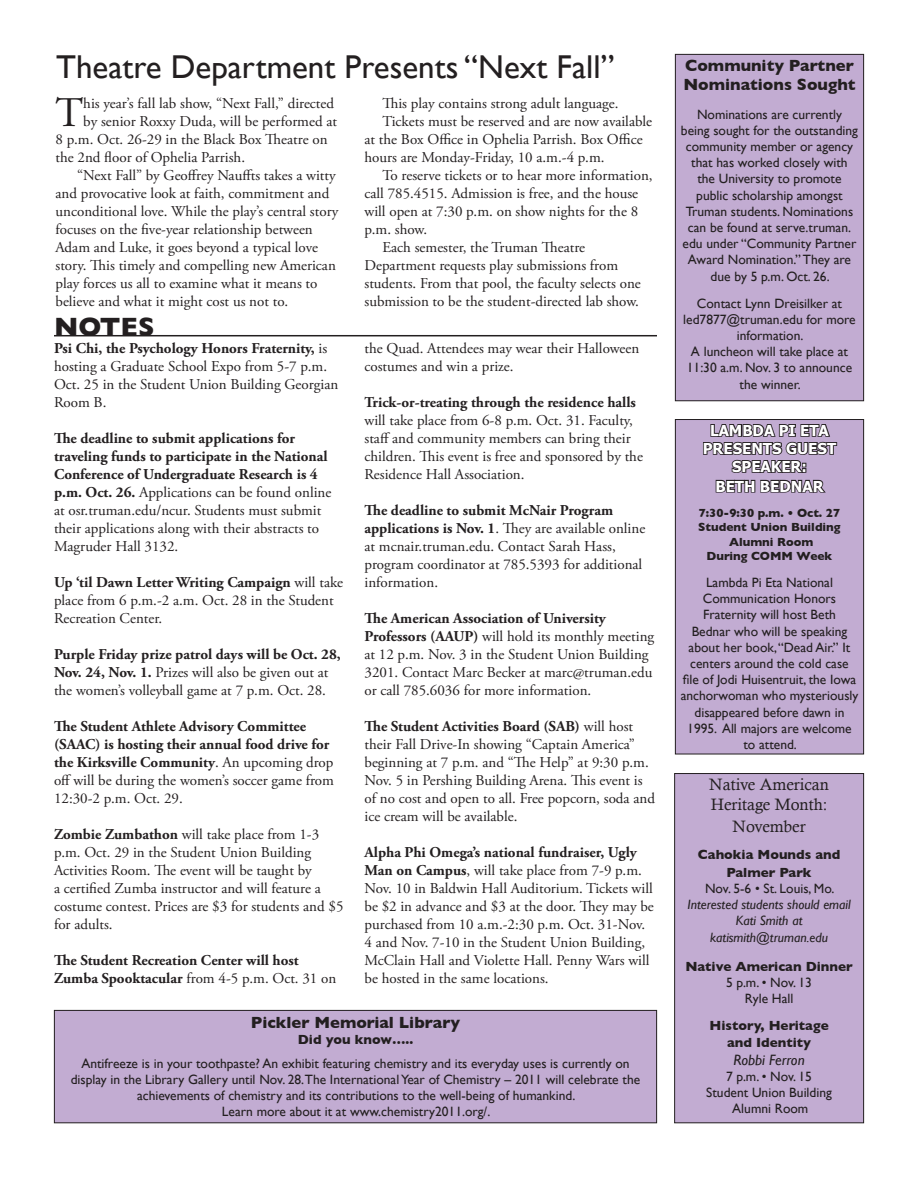
<style>
.page{position:relative;width:918px;height:1188px;background:#fff}
.page>*{position:absolute;margin:0;border:0;box-sizing:border-box;transform-origin:0 0}
.Story_-_First_Paragr{font:42.15px "Adobe Garamond Pro";color:#231f20}
.Headline_-_Medium{font:33px "Gill Sans";color:#231f20}
.t1{font:700 27px "Gill Sans";color:#231f20}
.Sidebar-Heading3{font:700 16.5px/19.8px "Gill Sans";color:#231f20}
.Sidebar-Heading2{font:16.5px/19.8px "Calisto";color:#231f20}
.Story_-_Copy{font:15px/18px "Adobe Garamond Pro";color:#231f20}
.t2{font:700 15px/18px "Adobe Garamond Pro";color:#231f20}
.Story_-_First_Paragr-2{font:15px "Adobe Garamond Pro";color:#231f20}
.Sidebar_Text_2{font:700 15px/18px "Tahoma";color:#fff;text-align:center}
.Sidebar_Text_2-2{font:italic 15px "Gill Sans";color:#231f20}
.Sidebar_Text_2-3{font:13.5px/16.2px "Gill Sans";color:#231f20;text-align:center}
.Sidebar_Text_2-4{font:700 13.5px/18px "Gill Sans";color:#231f20;text-align:center}
.Sidebar_Text_2-5{font:italic 13.5px/16.2px "Gill Sans";color:#231f20;text-align:center}
.Sidebar_Text_2-6{font:700 12px "Gill Sans";color:#231f20}
.s1{font-weight:700}
.s2{font-weight:400}
</style>
<div class="page">
<hr style="left:54px;top:335px;width:603px;height:1px;background:#231f20">
<div style="left:54px;top:1010px;width:603px;height:113px;background:#c2acd2"></div>
<div style="left:54px;top:1010px;width:603px;height:113px;border:1px solid #231f20"></div>
<div style="left:675px;top:774px;width:189px;height:349px;background:#c2acd2"></div>
<div style="left:674px;top:773px;width:190px;height:350px;border:1px solid #231f20"></div>
<div style="left:675px;top:420px;width:189px;height:334px;background:#c2acd2"></div>
<svg style="left:703px;top:424px;width:135px;height:69px"></svg>
<div style="left:675px;top:419px;width:189px;height:335px;border:1px solid #231f20"></div>
<div style="left:675px;top:54px;width:189px;height:347px;background:#c2acd2"></div>
<div style="left:675px;top:54px;width:189px;height:347px;border:1px solid #231f20"></div>
<p class="Headline_-_Medium" style="left:56px;top:48px;width:560px">Theatre Department Presents “Next Fall”</p>
<p class="Story_-_First_Paragr" style="left:56px;top:87px;width:29px">T</p>
<p class="Story_-_First_Paragr-2" style="left:83px;top:94px;width:252px">his year’s fall lab show, “Next Fall,” directed</p>
<p class="Story_-_Copy" style="left:382px;top:94px;width:238px">This play contains strong adult language.</p>
<p class="Story_-_Copy" style="left:364px;top:112px;width:289px;text-indent:18px">Tickets must be reserved and are now available at the Box Office in Ophelia Parrish. Box Office hours are Monday-Friday, 10 a.m.-4 p.m.</p>
<p class="Story_-_Copy" style="left:364px;top:166px;width:290px;text-indent:18px">To reserve tickets or to hear more information, call 785.4515. Admission is free, and the house will open at 7:30 p.m. on show nights for the 8 p.m. show.</p>
<p class="Story_-_Copy" style="left:364px;top:238px;width:278px;text-indent:18px">Each semester, the Truman Theatre Department requests play submissions from students. From that pool, the faculty selects one submission to be the student-directed lab show.</p>
<p class="Story_-_First_Paragr-2" style="left:83px;top:112px;width:255px">by senior Roxxy Duda, will be performed at</p>
<p class="Story_-_First_Paragr-2" style="left:56px;top:130px;width:274px">8 p.m. Oct. 26-29 in the Black Box Theatre on</p>
<p class="Story_-_First_Paragr-2" style="left:56px;top:148px;width:191px">the 2nd floor of Ophelia Parrish.</p>
<p class="Story_-_Copy" style="left:56px;top:166px;width:284px;text-indent:22px">“Next Fall” by Geoffrey Nauffts takes a witty and provocative look at faith, commitment and unconditional love. While the play’s central story focuses on the five-year relationship between Adam and Luke, it goes beyond a typical love story. This timely and compelling new American play forces us all to examine what it means to believe and what it might cost us not to.</p>
<p class="t1" style="left:54px;top:311px;width:102px">NOTES</p>
<p class="Story_-_Copy" style="left:54px;top:340px;width:286px"><span class="s1">Psi Chi, the Psychology Honors Fraternity,</span> is hosting a Graduate School Expo from 5-7 p.m.<br>Oct. 25 in the Student Union Building Georgian Room B.</p>
<p class="Story_-_Copy" style="left:54px;top:430px;width:279px"><span class="s1">The deadline to submit applications for traveling funds to participate in the National Conference of Undergraduate Research is 4 p.m. Oct. 26.</span> Applications can be found online at osr.truman.edu/ncur. Students must submit their applications along with their abstracts to Magruder Hall 3132.</p>
<p class="Story_-_Copy" style="left:54px;top:574px;width:291px"><span class="s1">Up ‘til Dawn Letter Writing Campaign</span> will take place from 6 p.m.-2 a.m. Oct. 28 in the Student<br>Recreation Center.</p>
<p class="Story_-_Copy" style="left:54px;top:646px;width:288px"><span class="s1">Purple Friday prize patrol days will be Oct. 28,<br>Nov. 24, Nov. 1.</span> Prizes will also be given out at the women’s volleyball game at 7 p.m. Oct. 28.</p>
<p class="t2" style="left:54px;top:717px;width:282px">The Student Athlete Advisory Committee (SAAC) is hosting their annual food drive for the Kirksville Community<span class="s2">. An upcoming drop off will be during the women’s soccer game from 12:30-2 p.m. Oct. 29.</span></p>
<p class="Story_-_Copy" style="left:54px;top:826px;width:291px"><span class="s1">Zombie Zumbathon</span> will take place from 1-3 p.m. Oct. 29 in the Student Union Building Activities Room. The event will be taught by<br>a certified Zumba instructor and will feature a costume contest. Prices are $3 for students and $5 for adults.</p>
<p class="t2" style="left:54px;top:951px;width:284px">The Student Recreation Center will host<br>Zumba Spooktacular <span class="s2">from 4-5 p.m. Oct. 31 on</span></p>
<p class="Story_-_Copy" style="left:364px;top:340px;width:276px">the Quad. Attendees may wear their Halloween costumes and win a prize.</p>
<p class="Story_-_Copy" style="left:364px;top:394px;width:280px"><span class="s1">Trick-or-treating through the residence halls </span>will take place from 6-8 p.m. Oct. 31. Faculty, staff and community members can bring their children. This event is free and sponsored by the Residence Hall Association.</p>
<p class="Story_-_Copy" style="left:364px;top:502px;width:282px"><span class="s1">The deadline to submit McNair Program applications is Nov. 1</span>. They are available online at mcnair.truman.edu. Contact Sarah Hass, program coordinator at 785.5393 for additional information.</p>
<p class="Story_-_Copy" style="left:364px;top:610px;width:291px"><span class="s1">The American Association of University Professors (AAUP)</span> will hold its monthly meeting at 12 p.m. Nov. 3 in the Student Union Building 3201. Contact Marc Becker at marc@truman.edu or call 785.6036 for more information.</p>
<p class="Story_-_Copy" style="left:364px;top:718px;width:292px"><span class="s1">The Student Activities Board (SAB)</span> will host their Fall Drive-In showing “Captain America” beginning at 7 p.m. and “The Help” at 9:30 p.m.<br>Nov. 5 in Pershing Building Arena. This event is of no cost and open to all. Free popcorn, soda and ice cream will be available.</p>
<p class="Story_-_Copy" style="left:364px;top:844px;width:291px"><span class="s1">Alpha Phi Omega’s national fundraiser, Ugly Man on Campus</span>, will take place from 7-9 p.m.<br>Nov. 10 in Baldwin Hall Auditorium. Tickets will be $2 in advance and $3 at the door. They may be purchased from 10 a.m.-2:30 p.m. Oct. 31-Nov.<br>4 and Nov. 7-10 in the Student Union Building, McClain Hall and Violette Hall. Penny Wars will be hosted in the same locations.</p>
<p class="Sidebar-Heading3" style="left:251px;top:1013px;width:211px">Pickler Memorial Library</p>
<p class="Sidebar_Text_2-4" style="left:298px;top:1031px;width:117px">Did you know…..</p>
<p class="Sidebar_Text_2-3" style="left:71px;top:1055px;width:571px">Antifreeze is in your toothpaste? An exhibit featuring chemistry and its everyday uses is currently on display in the Library Gallery until Nov. 28.The International Year of Chemistry – 2011 will celebrate the achievements of chemistry and its contributions to the well-being of humankind.</p>
<p class="Sidebar_Text_2-3" style="left:222px;top:1104px;width:270px">Learn more about it at www.chemistry2011.org/.</p>
<p class="Sidebar-Heading3" style="left:683px;top:55px;width:174px">Community Partner<br>Nominations Sought</p>
<p class="Sidebar_Text_2-3" style="left:681px;top:106px;width:179px">Nominations are currently<br>being sought for the outstanding community member or agency that has worked closely with the University to promote public scholarship amongst<br>Truman students. Nominations can be found at serve.truman. edu under “Community Partner<br>Award Nomination.” They are due by 5 p.m. Oct. 26.</p>
<p class="Sidebar_Text_2-3" style="left:683px;top:295px;width:174px">Contact Lynn Dreisilker at led7877@truman.edu for more information.</p>
<p class="Sidebar_Text_2-3" style="left:687px;top:343px;width:167px">A luncheon will take place at<br>11:30 a.m. Nov. 3 to announce the winner.</p>
<p class="Sidebar_Text_2" style="left:703px;top:420px;width:135px">LAMBDA PI ETA<br>PRESENTS GUEST<br>SPEAKER:</p>
<p class="Sidebar_Text_2" style="left:715px;top:476px;width:110px">BETH BEDNAR</p>
<p class="Sidebar_Text_2-6" style="left:699px;top:506px;width:143px">7:30-9:30 p.m. • Oct. 27</p>
<p class="Sidebar_Text_2-6" style="left:698px;top:520px;width:144px">Student Union Building</p>
<p class="Sidebar_Text_2-6" style="left:729px;top:535px;width:86px">Alumni Room</p>
<p class="Sidebar_Text_2-6" style="left:707px;top:549px;width:127px">During COMM Week</p>
<p class="Sidebar_Text_2-3" style="left:681px;top:574px;width:179px">Lambda Pi Eta National<br>Communication Honors<br>Fraternity will host Beth<br>Bednar who will be speaking about her book, “Dead Air.” It centers around the cold case file of Jodi Huisentruit, the Iowa anchorwoman who mysteriously disappeared before dawn in<br>1995. All majors are welcome to attend.</p>
<p class="Sidebar-Heading2" style="left:709px;top:774px;width:121px">Native American<br>Heritage Month:</p>
<p class="Sidebar-Heading2" style="left:733px;top:816px;width:75px">November</p>
<p class="Sidebar_Text_2-4" style="left:698px;top:845px;width:144px">Cahokia Mounds and<br>Palmer Park</p>
<p class="Sidebar_Text_2-3" style="left:705px;top:880px;width:131px">Nov. 5-6 • St. Louis, Mo.</p>
<p class="Sidebar_Text_2-5" style="left:688px;top:896px;width:165px">Interested students should email<br>Kati Smith at</p>
<p class="Sidebar_Text_2-5" style="left:710px;top:930px;width:120px">katismith@truman.edu</p>
<p class="Sidebar_Text_2-4" style="left:685px;top:957px;width:169px">Native American Dinner</p>
<p class="Sidebar_Text_2-3" style="left:726px;top:975px;width:87px">5 p.m. • Nov. 13</p>
<p class="Sidebar_Text_2-3" style="left:745px;top:991px;width:50px">Ryle Hall</p>
<p class="Sidebar_Text_2-4" style="left:709px;top:1017px;width:121px">History, Heritage</p>
<p class="Sidebar_Text_2-4" style="left:727px;top:1033px;width:86px">and Identity</p>
<p class="Sidebar_Text_2-2" style="left:734px;top:1051px;width:73px">Robbi Ferron</p>
<p class="Sidebar_Text_2-3" style="left:726px;top:1068px;width:87px">7 p.m. • Nov. 15</p>
<p class="Sidebar_Text_2-3" style="left:706px;top:1084px;width:127px">Student Union Building</p>
<p class="Sidebar_Text_2-3" style="left:732px;top:1101px;width:78px">Alumni Room</p>
</div>
